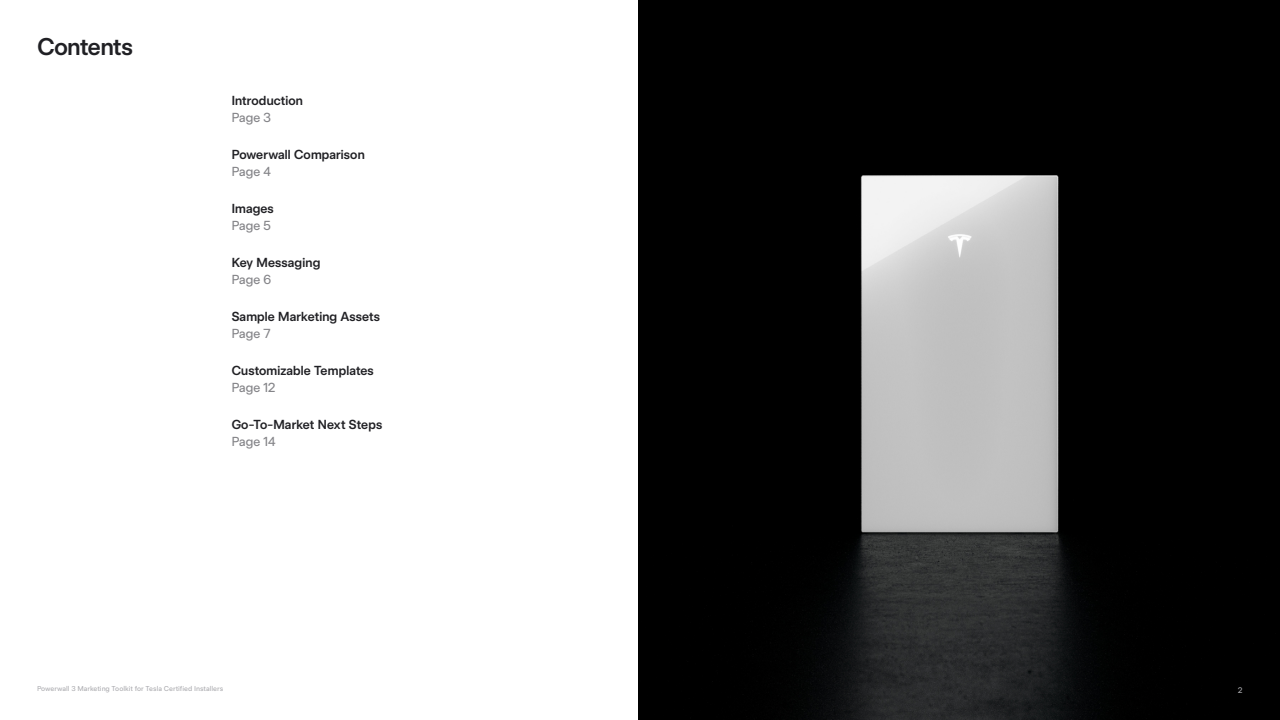
<style>
.page{position:relative;width:1280px;height:720px;background:#fff}
.page>*{position:absolute;margin:0;border:0;box-sizing:border-box;transform-origin:0 0}
.t1{font:500 24px "Universal Sans Display";letter-spacing:-.01em;color:#202024}
.t2{font:500 13px "Universal Sans Display";letter-spacing:.015em;color:#202024}
.t3{font:13px "Universal Sans Display";letter-spacing:.01em;color:#848488}
.t4{font:8px "Universal Sans Text";color:#acacb0}
.t5{font:7px "Universal Sans Text";letter-spacing:-.005em;color:#acacb0}
</style>
<div class="page">
<img style="left:638px;top:0;width:642px;height:720px">
<h1 class="t1" style="left:38px;top:34px;width:97px">Contents</h1>
<p class="t2" style="left:232px;top:93px;width:73px">Introduction</p>
<p class="t3" style="left:232px;top:110px;width:41px">Page 3</p>
<p class="t2" style="left:232px;top:147px;width:135px">Powerwall Comparison</p>
<p class="t3" style="left:232px;top:164px;width:41px">Page 4</p>
<p class="t2" style="left:232px;top:201px;width:44px">Images</p>
<p class="t3" style="left:232px;top:218px;width:41px">Page 5</p>
<p class="t2" style="left:232px;top:255px;width:90px">Key Messaging</p>
<p class="t3" style="left:232px;top:272px;width:41px">Page 6</p>
<p class="t2" style="left:232px;top:309px;width:150px">Sample Marketing Assets</p>
<p class="t3" style="left:232px;top:326px;width:40px">Page 7</p>
<p class="t2" style="left:232px;top:363px;width:144px">Customizable Templates</p>
<p class="t3" style="left:232px;top:380px;width:45px">Page 12</p>
<p class="t2" style="left:232px;top:417px;width:152px">Go-To-Market Next Steps</p>
<p class="t3" style="left:232px;top:434px;width:45px">Page 14</p>
<p class="t5" style="left:37px;top:684px;width:188px">Powerwall 3 Marketing Toolkit for Tesla Certified Installers</p>
<p class="t4" style="left:1238px;top:685px;width:6px">2</p>
</div>
